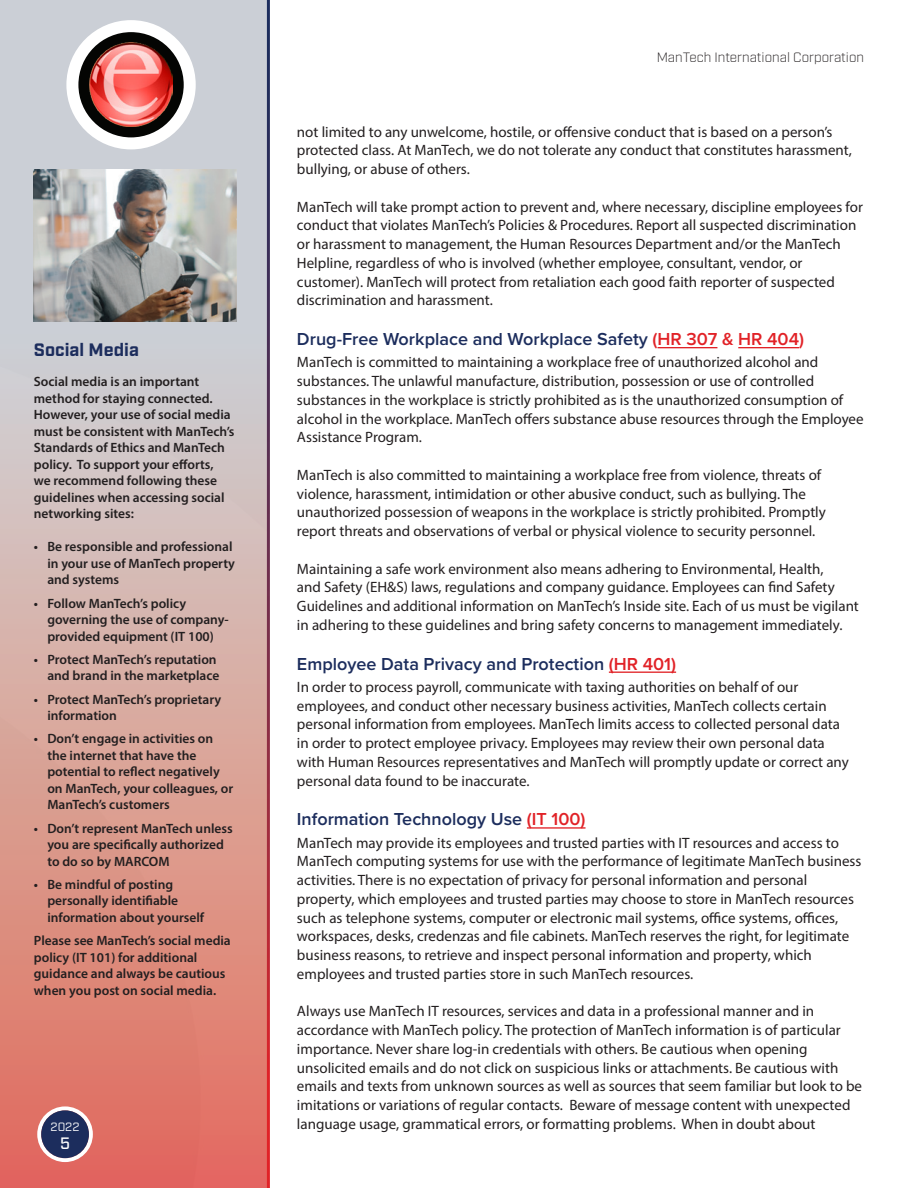
<style>
.page{position:relative;width:918px;height:1188px;background:#fff}
.page>*{position:absolute;margin:0;border:0;box-sizing:border-box;transform-origin:0 0}
._2016_Header_3{font:600 18px "Proxima Nova";color:#1c2d5d}
.t1{font:700 18px "Industry";color:#1c2d5d}
.t2{font:500 16.5px "Industry";color:#fff}
.Main_Body_Text{font:15px/18.8px "Myriad Pro";color:#231f20}
.t3{font:600 13.5px/16.5px "Myriad Pro";color:#231f20}
.t4{font:300 13.5px "Industry";color:#231f20}
.t5{font:12px "Industry";color:#fff}
.s1{color:#e12227}
</style>
<div class="page">
<svg style="left:0;top:0;width:267px;height:1188px;background:#d6a9a4"></svg>
<svg style="left:37px;top:1106px;width:56px;height:56px"></svg>
<div style="left:41px;top:1110px;width:48px;height:48px;background:#1c2d5d;border-radius:50%"></div>
<svg style="left:72px;top:26px;width:118px;height:117px;fill:#040503"></svg>
<div style="left:66px;top:20px;width:130px;height:129px;border:12px solid #fff;border-radius:50%"></div>
<img style="left:90px;top:43px;width:82px;height:84px">
<hr style="left:658px;top:347px;width:59px;height:1px;background:#e12227">
<hr style="left:738px;top:347px;width:61px;height:1px;background:#e12227">
<hr style="left:609px;top:672px;width:67px;height:1px;background:#e12227">
<hr style="left:527px;top:827px;width:59px;height:2px;background:#e12227">
<img style="left:34px;top:169px;width:202px;height:152px">
<p class="t1" style="left:34px;top:339px;width:107px">Social Media</p>
<p class="t3" style="left:34px;top:373px;width:202px">Social media is an important method for staying connected.<br>However, your use of social media must be consistent with ManTech’s<br>Standards of Ethics and ManTech policy. To support your efforts,<br>we recommend following these guidelines when accessing social networking sites:</p>
<p class="t3" style="left:47px;top:538px;width:189px;text-indent:-14px">• Be responsible and professional in your use of ManTech property and systems</p>
<p class="t3" style="left:47px;top:594px;width:183px;text-indent:-14px">• Follow ManTech’s policy governing the use of company&shy;provided equipment (IT 100)</p>
<p class="t3" style="left:34px;top:651px;width:187px;text-align:right">• Protect ManTech’s reputation and brand in the marketplace</p>
<p class="t3" style="left:47px;top:690px;width:175px;text-indent:-14px">• Protect ManTech’s proprietary information</p>
<p class="t3" style="left:47px;top:730px;width:188px;text-indent:-14px">• Don’t engage in activities on the internet that have the potential to reflect negatively on ManTech, your colleagues, or<br>ManTech’s customers</p>
<p class="t3" style="left:47px;top:819px;width:187px;text-indent:-14px">• Don’t represent ManTech unless you are specifically authorized to do so by MARCOM</p>
<p class="t3" style="left:47px;top:876px;width:158px;text-indent:-14px">• Be mindful of posting personally identifiable information about yourself</p>
<p class="t3" style="left:34px;top:932px;width:198px">Please see ManTech’s social media policy (IT 101) for additional guidance and always be cautious when you post on social media.</p>
<p class="t5" style="left:51px;top:1119px;width:31px">2022</p>
<p class="t2" style="left:60px;top:1133px;width:11px">5</p>
<p class="t4" style="left:657px;top:50px;width:209px">ManTech International Corporation</p>
<p class="Main_Body_Text" style="left:297px;top:122px;width:556px">not limited to any unwelcome, hostile, or offensive conduct that is based on a person’s protected class. At ManTech, we do not tolerate any conduct that constitutes harassment, bullying, or abuse of others.</p>
<p class="Main_Body_Text" style="left:297px;top:197px;width:567px">ManTech will take prompt action to prevent and, where necessary, discipline employees for conduct that violates ManTech’s Policies &amp; Procedures. Report all suspected discrimination or harassment to management, the Human Resources Department and/or the ManTech Helpline, regardless of who is involved (whether employee, consultant, vendor, or customer). ManTech will protect from retaliation each good faith reporter of suspected discrimination and harassment.</p>
<p class="_2016_Header_3" style="left:297px;top:326px;width:509px">Drug-Free Workplace and Workplace Safety <span class="s1">(HR 307 &amp; HR 404)</span></p>
<p class="Main_Body_Text" style="left:297px;top:353px;width:568px">ManTech is committed to maintaining a workplace free of unauthorized alcohol and substances. The unlawful manufacture, distribution, possession or use of controlled substances in the workplace is strictly prohibited as is the unauthorized consumption of alcohol in the workplace. ManTech offers substance abuse resources through the Employee Assistance Program.</p>
<p class="Main_Body_Text" style="left:297px;top:465px;width:530px">ManTech is also committed to maintaining a workplace free from violence, threats of violence, harassment, intimidation or other abusive conduct, such as bullying. The unauthorized possession of weapons in the workplace is strictly prohibited. Promptly report threats and observations of verbal or physical violence to security personnel.</p>
<p class="Main_Body_Text" style="left:297px;top:559px;width:563px">Maintaining a safe work environment also means adhering to Environmental, Health,<br>and Safety (EH&amp;S) laws, regulations and company guidance. Employees can find Safety Guidelines and additional information on ManTech’s Inside site. Each of us must be vigilant in adhering to these guidelines and bring safety concerns to management immediately.</p>
<p class="_2016_Header_3" style="left:297px;top:650px;width:381px">Employee Data Privacy and Protection <span class="s1">(HR 401)</span></p>
<p class="Main_Body_Text" style="left:297px;top:677px;width:553px">In order to process payroll, communicate with taxing authorities on behalf of our employees, and conduct other necessary business activities, ManTech collects certain personal information from employees. ManTech limits access to collected personal data in order to protect employee privacy. Employees may review their own personal data with Human Resources representatives and ManTech will promptly update or correct any personal data found to be inaccurate.</p>
<p class="_2016_Header_3" style="left:297px;top:806px;width:290px">Information Technology Use <span class="s1">(IT 100)</span></p>
<p class="Main_Body_Text" style="left:297px;top:833px;width:566px">ManTech may provide its employees and trusted parties with IT resources and access to ManTech computing systems for use with the performance of legitimate ManTech business activities. There is no expectation of privacy for personal information and personal property, which employees and trusted parties may choose to store in ManTech resources such as telephone systems, computer or electronic mail systems, office systems, offices, workspaces, desks, credenzas and file cabinets. ManTech reserves the right, for legitimate business reasons, to retrieve and inspect personal information and property, which employees and trusted parties store in such ManTech resources.</p>
<p class="Main_Body_Text" style="left:297px;top:1002px;width:567px">Always use ManTech IT resources, services and data in a professional manner and in accordance with ManTech policy. The protection of ManTech information is of particular importance. Never share log-in credentials with others. Be cautious when opening unsolicited emails and do not click on suspicious links or attachments. Be cautious with emails and texts from unknown sources as well as sources that seem familiar but look to be imitations or variations of regular contacts. Beware of message content with unexpected language usage, grammatical errors, or formatting problems. When in doubt about</p>
</div>
